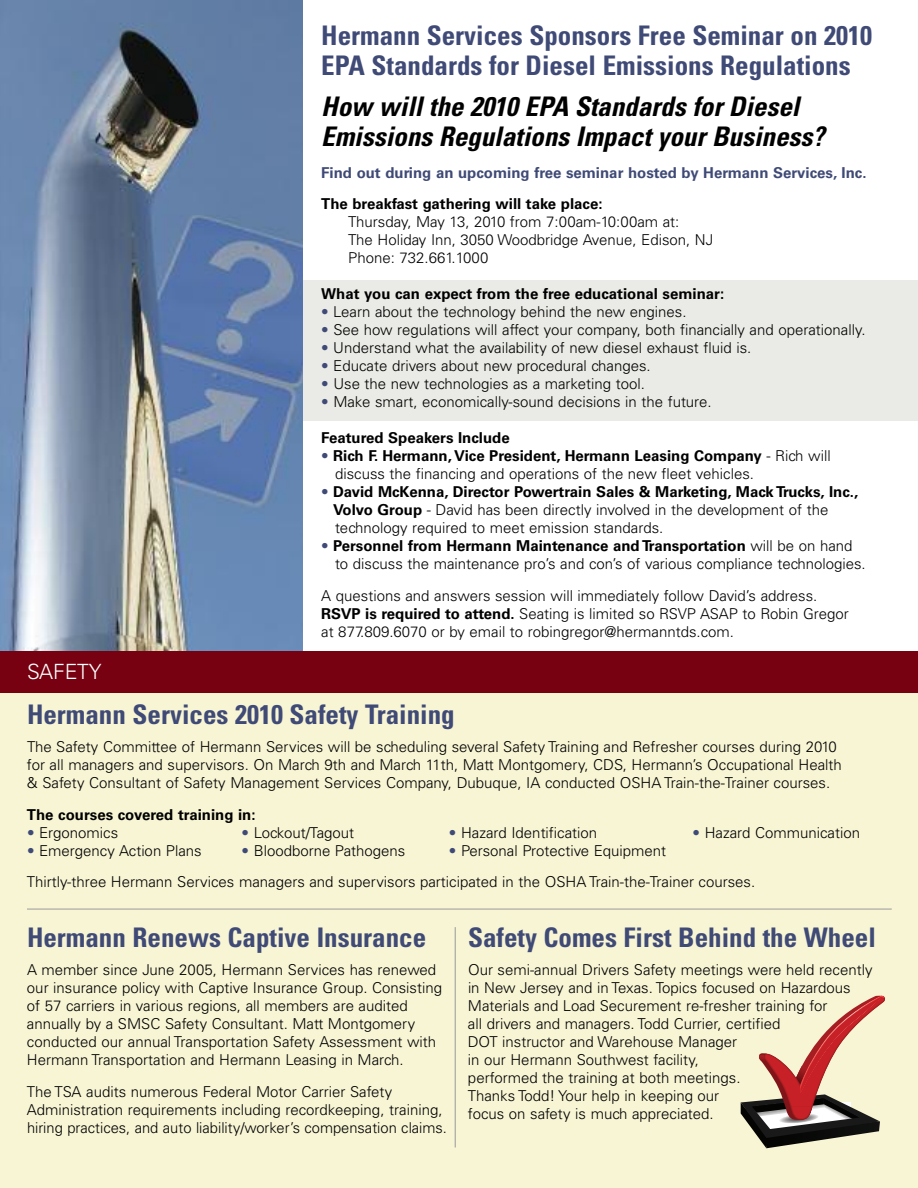
<style>
.page{position:relative;width:918px;height:1188px;background:#fff}
.page>*{position:absolute;margin:0;border:0;box-sizing:border-box;transform-origin:0 0}
.t1{font:700 condensed 27px/30px "Univers";color:#3f4a76}
.t2{font:italic 700 condensed 27px/30px "Univers";color:#000}
.t3{font:300 21px "Univers";color:#fff}
.t4{font:300 15px/18px "Univers";color:#000}
.t5{font:700 15px "Univers";color:#000}
.t6{font:700 15px "Univers";color:#3f4a76}
.s1{color:#3f4a76}
.s2{font-weight:700}
</style>
<div class="page">
<div style="left:250px;top:280px;width:668px;height:141px;background:#eaeae6"></div>
<div style="left:0;top:683px;width:918px;height:505px;background:#f8f5d5"></div>
<img style="left:0;top:0;width:303px;height:651px">
<div style="left:0;top:651px;width:918px;height:42px;background:#701"></div>
<hr style="left:27px;top:909px;width:865px;height:1px;background:#999">
<hr style="left:455px;top:927px;width:1px;height:220px;background:#999">
<svg style="left:741px;top:996px;width:144px;height:152px"></svg>
<h1 class="t1" style="left:321px;top:22px;width:552px">Hermann Services Sponsors Free Seminar on 2010<br>EPA Standards for Diesel Emissions Regulations</h1>
<h2 class="t3" style="left:27px;top:664px;width:76px">SAFETY</h2>
<h1 class="t2" style="left:321px;top:94px;width:505px">How will the 2010 EPA Standards for Diesel<br>Emissions Regulations Impact your Business?</h1>
<p class="t6" style="left:321px;top:167px;width:547px">Find out during an upcoming free seminar hosted by Hermann Services, Inc.</p>
<p class="t5" style="left:321px;top:199px;width:283px">The breakfast gathering will take place:</p>
<p class="t4" style="left:348px;top:214px;width:367px">Thursday, May 13, 2010 from 7:00am-10:00am at:<br>The Holiday Inn, 3050 Woodbridge Avenue, Edison, NJ<br>Phone: 732.661.1000</p>
<p class="t5" style="left:321px;top:289px;width:405px">What you can expect from the free educational seminar:</p>
<p class="t4" style="left:321px;top:304px;width:367px"><span class="s1">•</span> Learn about the technology behind the new engines.</p>
<p class="t4" style="left:321px;top:322px;width:546px"><span class="s1">•</span> See how regulations will affect your company, both financially and operationally.</p>
<p class="t4" style="left:321px;top:340px;width:432px"><span class="s1">•</span> Understand what the availability of new diesel exhaust fluid is.</p>
<p class="t4" style="left:321px;top:358px;width:331px"><span class="s1">•</span> Educate drivers about new procedural changes.</p>
<p class="t4" style="left:321px;top:376px;width:325px"><span class="s1">•</span> Use the new technologies as a marketing tool.</p>
<p class="t4" style="left:321px;top:394px;width:392px"><span class="s1">•</span> Make smart, economically-sound decisions in the future.</p>
<p class="t5" style="left:321px;top:433px;width:190px">Featured Speakers Include</p>
<p class="t4" style="left:335px;top:448px;width:497px;text-indent:-14px"><span class="s1">•</span> <span class="s2">Rich F. Hermann, Vice President, Hermann Leasing Company</span> - Rich will discuss the financing and operations of the new fleet vehicles.</p>
<p class="t4" style="left:333px;top:484px;width:527px;text-indent:-12px"><span class="s1">•</span> <span class="s2">David McKenna, Director Powertrain Sales &amp; Marketing, Mack Trucks, Inc.,<br>Volvo Group</span> - David has been directly involved in the development of the technology required to meet emission standards.</p>
<p class="t4" style="left:335px;top:538px;width:532px;text-indent:-14px"><span class="s1">•</span> <span class="s2">Personnel from Hermann Maintenance and Transportation</span> will be on hand to discuss the maintenance pro’s and con’s of various compliance technologies.</p>
<p class="t4" style="left:321px;top:588px;width:529px">A questions and answers session will immediately follow David’s address.<br><span class="s2">RSVP is required to attend.</span> Seating is limited so RSVP ASAP to Robin Gregor at 877.809.6070 or by email to robingregor@hermanntds.com.</p>
<h1 class="t1" style="left:27px;top:701px;width:429px">Hermann Services 2010 Safety Training</h1>
<p class="t4" style="left:27px;top:739px;width:816px">The Safety Committee of Hermann Services will be scheduling several Safety Training and Refresher courses during 2010 for all managers and supervisors. On March 9th and March 11th, Matt Montgomery, CDS, Hermann’s Occupational Health &amp; Safety Consultant of Safety Management Services Company, Dubuque, IA conducted OSHA Train-the-Trainer courses.</p>
<p class="t5" style="left:27px;top:809px;width:230px">The courses covered training in:</p>
<p class="t4" style="left:27px;top:825px;width:93px"><span class="s1">•</span> Ergonomics</p>
<p class="t4" style="left:242px;top:825px;width:114px"><span class="s1">•</span> Lockout/Tagout</p>
<p class="t4" style="left:449px;top:825px;width:150px"><span class="s1">•</span> Hazard Identification</p>
<p class="t4" style="left:693px;top:825px;width:169px"><span class="s1">•</span> Hazard Communication</p>
<p class="t4" style="left:27px;top:843px;width:176px"><span class="s1">•</span> Emergency Action Plans</p>
<p class="t4" style="left:242px;top:843px;width:165px"><span class="s1">•</span> Bloodborne Pathogens</p>
<p class="t4" style="left:27px;top:836px;width:730px;line-height:31.5px;text-indent:422px"><span class="s1">•</span> Personal Protective Equipment<br>Thirtly-three Hermann Services managers and supervisors participated in the OSHA Train-the-Trainer courses.</p>
<h1 class="t1" style="left:27px;top:924px;width:401px">Hermann Renews Captive Insurance</h1>
<p class="t4" style="left:27px;top:962px;width:417px">A member since June 2005, Hermann Services has renewed our insurance policy with Captive Insurance Group. Consisting of 57 carriers in various regions, all members are audited annually by a SMSC Safety Consultant. Matt Montgomery conducted our annual Transportation Safety Assessment with Hermann Transportation and Hermann Leasing in March.</p>
<p class="t4" style="left:27px;top:1084px;width:422px">The TSA audits numerous Federal Motor Carrier Safety<br>Administration requirements including recordkeeping, training, hiring practices, and auto liability/worker’s compensation claims.</p>
<h1 class="t1" style="left:468px;top:924px;width:409px">Safety Comes First Behind the Wheel</h1>
<p class="t4" style="left:468px;top:962px;width:406px">Our semi-annual Drivers Safety meetings were held recently in New Jersey and in Texas. Topics focused on Hazardous Materials and Load Securement re-fresher training for<br>all drivers and managers. Todd Currier, certified<br>DOT instructor and Warehouse Manager<br>in our Hermann Southwest facility,<br>performed the training at both meetings.<br>Thanks Todd! Your help in keeping our<br>focus on safety is much appreciated.</p>
</div>
